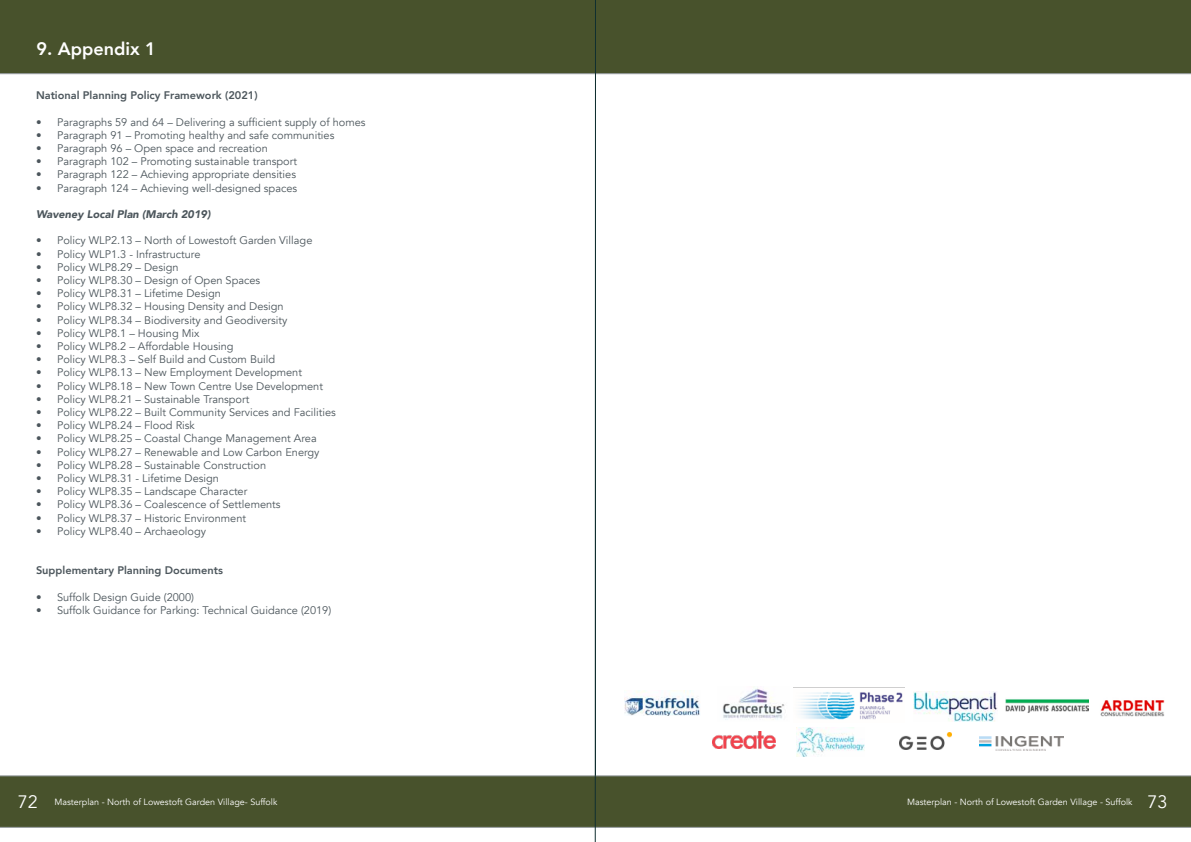
<style>
.page{position:relative;width:1191px;height:842px;background:#fff}
.page>*{position:absolute;margin:0;border:0;box-sizing:border-box;transform-origin:0 0}
.t1{font:800 18px "Avenir";color:#fff}
.t2{font:11px "Avenir";color:#4c565c}
.t3{font:800 11px "Avenir";color:#4c565c}
.t4{font:italic 900 11px "Avenir";color:#4c565c}
.t5{font:9px "Avenir";color:#fff}
.s1{font-size:18px}
</style>
<div class="page">
<svg style="left:0;top:775px;width:1191px;height:53px;background:#4c5632"></svg>
<div style="left:0;top:0;width:1191px;height:74px;background:#48522c"></div>
<hr style="left:595px;top:0;width:1px;height:842px;background:#102f30">
<img style="left:796px;top:728px;width:68px;height:29px">
<img style="left:979px;top:736px;width:84px;height:15px">
<img style="left:899px;top:733px;width:52px;height:16px">
<img style="left:712px;top:731px;width:63px;height:17px">
<img style="left:794px;top:687px;width:110px;height:33px">
<img style="left:625px;top:690px;width:75px;height:26px">
<img style="left:722px;top:688px;width:63px;height:32px">
<img style="left:1100px;top:700px;width:65px;height:17px">
<img style="left:914px;top:691px;width:83px;height:31px">
<img style="left:1005px;top:699px;width:83px;height:14px">
<h1 class="t1" style="left:36px;top:35px;width:121px">9. Appendix 1</h1>
<p class="t3" style="left:36px;top:87px;width:223px">National Planning Policy Framework (2021)</p>
<p class="t2" style="left:36px;top:115px;width:331px">• Paragraphs 59 and 64 – Delivering a sufficient supply of homes</p>
<p class="t2" style="left:36px;top:128px;width:300px">• Paragraph 91 – Promoting healthy and safe communities</p>
<p class="t2" style="left:36px;top:142px;width:233px">• Paragraph 96 – Open space and recreation</p>
<p class="t2" style="left:36px;top:155px;width:262px">• Paragraph 102 – Promoting sustainable transport</p>
<p class="t2" style="left:36px;top:168px;width:261px">• Paragraph 122 – Achieving appropriate densities</p>
<p class="t2" style="left:36px;top:181px;width:263px">• Paragraph 124 – Achieving well-designed spaces</p>
<p class="t4" style="left:36px;top:205px;width:176px">Waveney Local Plan (March 2019)</p>
<p class="t2" style="left:36px;top:234px;width:278px">• Policy WLP2.13 – North of Lowestoft Garden Village</p>
<p class="t2" style="left:36px;top:247px;width:166px">• Policy WLP1.3 - Infrastructure</p>
<p class="t2" style="left:36px;top:260px;width:144px">• Policy WLP8.29 – Design</p>
<p class="t2" style="left:36px;top:274px;width:226px">• Policy WLP8.30 – Design of Open Spaces</p>
<p class="t2" style="left:36px;top:287px;width:186px">• Policy WLP8.31 – Lifetime Design</p>
<p class="t2" style="left:36px;top:300px;width:249px">• Policy WLP8.32 – Housing Density and Design</p>
<p class="t2" style="left:36px;top:313px;width:253px">• Policy WLP8.34 – Biodiversity and Geodiversity</p>
<p class="t2" style="left:36px;top:326px;width:165px">• Policy WLP8.1 – Housing Mix</p>
<p class="t2" style="left:36px;top:340px;width:199px">• Policy WLP8.2 – Affordable Housing</p>
<p class="t2" style="left:36px;top:353px;width:241px">• Policy WLP8.3 – Self Build and Custom Build</p>
<p class="t2" style="left:36px;top:366px;width:267px">• Policy WLP8.13 – New Employment Development</p>
<p class="t2" style="left:36px;top:379px;width:288px">• Policy WLP8.18 – New Town Centre Use Development</p>
<p class="t2" style="left:36px;top:392px;width:215px">• Policy WLP8.21 – Sustainable Transport</p>
<p class="t2" style="left:36px;top:406px;width:301px">• Policy WLP8.22 – Built Community Services and Facilities</p>
<p class="t2" style="left:36px;top:419px;width:160px">• Policy WLP8.24 – Flood Risk</p>
<p class="t2" style="left:36px;top:432px;width:282px">• Policy WLP8.25 – Coastal Change Management Area</p>
<p class="t2" style="left:36px;top:445px;width:285px">• Policy WLP8.27 – Renewable and Low Carbon Energy</p>
<p class="t2" style="left:36px;top:458px;width:232px">• Policy WLP8.28 – Sustainable Construction</p>
<p class="t2" style="left:36px;top:472px;width:184px">• Policy WLP8.31 - Lifetime Design</p>
<p class="t2" style="left:36px;top:485px;width:213px">• Policy WLP8.35 – Landscape Character</p>
<p class="t2" style="left:36px;top:498px;width:246px">• Policy WLP8.36 – Coalescence of Settlements</p>
<p class="t2" style="left:36px;top:511px;width:212px">• Policy WLP8.37 – Historic Environment</p>
<p class="t2" style="left:36px;top:524px;width:172px">• Policy WLP8.40 – Archaeology</p>
<p class="t3" style="left:36px;top:562px;width:188px">Supplementary Planning Documents</p>
<p class="t2" style="left:36px;top:590px;width:160px">• Suffolk Design Guide (2000)</p>
<p class="t2" style="left:36px;top:604px;width:297px">• Suffolk Guidance for Parking: Technical Guidance (2019)</p>
<p class="t5" style="left:18px;top:796px;width:261px"><span class="s1">72</span> Masterplan - North of Lowestoft Garden Village- Suffolk</p>
<p class="t5" style="left:907px;top:796px;width:262px">Masterplan - North of Lowestoft Garden Village - Suffolk <span class="s1">73</span></p>
</div>
